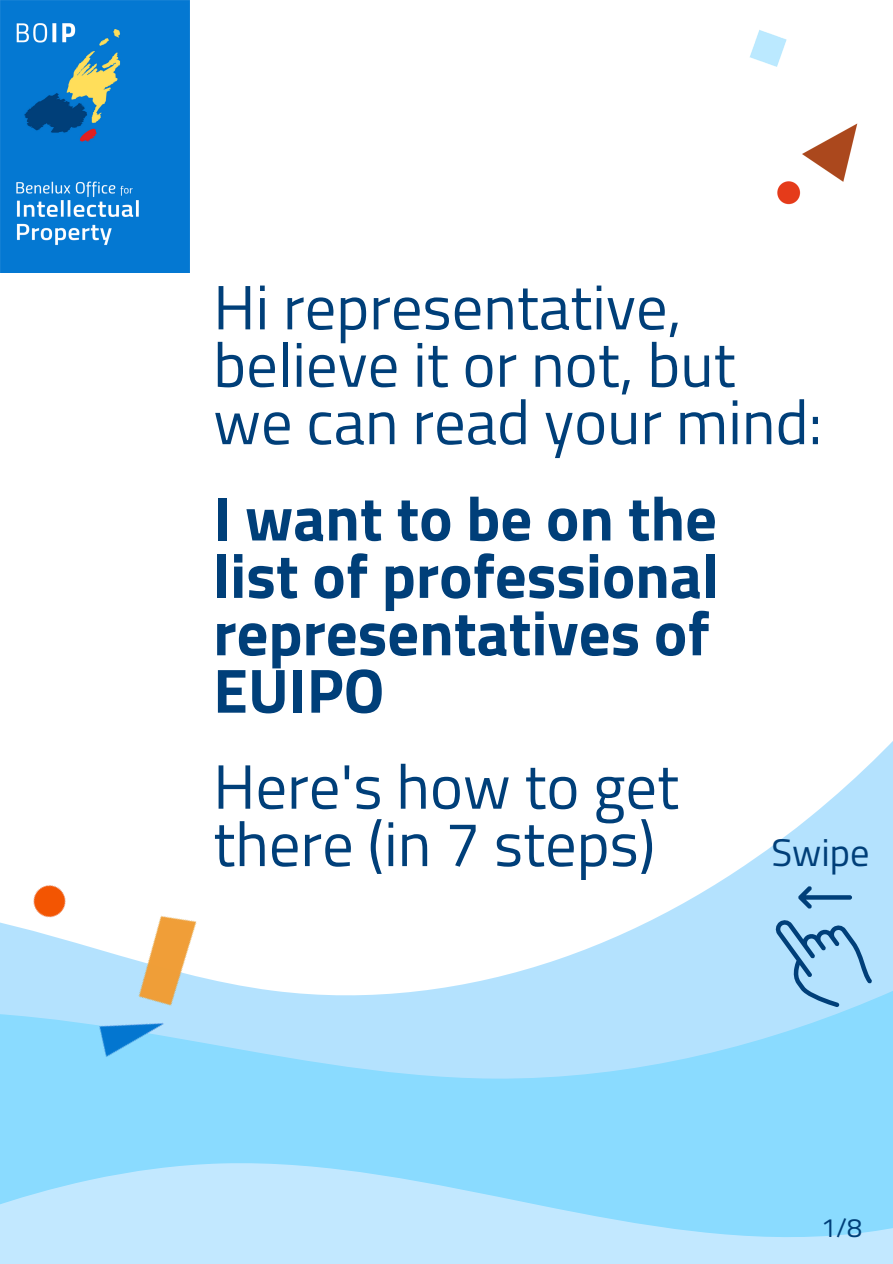
<style>
.page{position:relative;width:893px;height:1264px;background:#fff}
.page>*{position:absolute;margin:0;border:0;box-sizing:border-box;transform-origin:0 0}
.t1{font:62.55px/57.3px "Titillium Web";color:#003f79}
.t2{font:700 62.55px/57.3px "Titillium Web";color:#003f79}
.t3{font:38.4px "Titillium Web";color:#003f79}
.t4{font:26.55px "Titillium Web";color:#003f79}
</style>
<div class="page">
<svg style="left:687px;top:742px;width:205px;height:159px"></svg>
<svg style="left:0;top:901px;width:892px;height:362px"></svg>
<svg style="left:775px;top:919px;width:96px;height:88px"></svg>
<svg style="left:798px;top:886px;width:54px;height:22px"></svg>
<img style="left:0;top:0;width:189px;height:272px">
<img style="left:0;top:885px;width:242px;height:204px">
<img style="left:750px;top:30px;width:108px;height:175px">
<p class="t1" style="left:213px;top:277px;width:610px">Hi representative, believe it or not, but we can read your mind:</p>
<p class="t2" style="left:213px;top:488px;width:507px">I want to be on the list of professional representatives of<br>EUIPO</p>
<h2 class="t1" style="left:213px;top:756px;width:467px">Here's how to get there (in 7 steps)</h2>
<p class="t3" style="left:771px;top:822px;width:100px">Swipe</p>
<h1 class="t4" style="left:821px;top:1206px;width:42px">1/8</h1>
</div>
